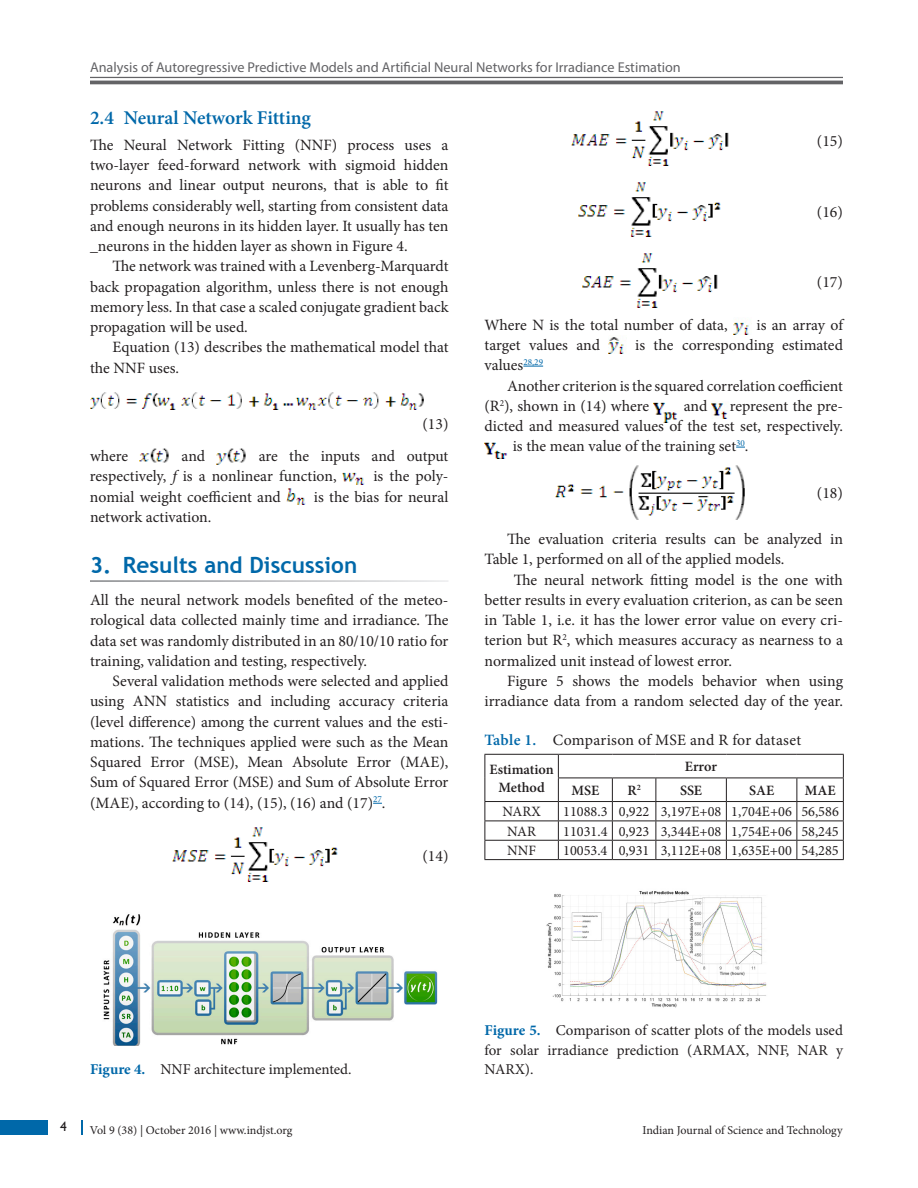
<style>
.page{position:relative;width:918px;height:1188px;background:#fff}
.page>*{position:absolute;margin:0;border:0;box-sizing:border-box;transform-origin:0 0}
.t1{font:700 22.5px "Trebuchet MS";color:#0068a9}
.t2{font:600 19.5px "Minion Pro";color:#0068a9}
.t3{font:15.75px/20.2px "Minion Pro";color:#231f20;text-align:justify}
.t4{font:15px/19.5px "Minion Pro";color:#231f20;text-align:justify}
.t5{font:14.25px "Minion Pro";color:#231f20}
.t6{font:14.25px "Myriad Pro";color:#636366}
.t7{font:600 14.25px/18.8px "Minion Pro";color:#231f20;text-align:center}
.t8{font:13.5px "Gill Sans";color:#231f20}
.t9{font:12px "Minion Pro";color:#231f20}
.s1{font-style:italic}
.s2{font-weight:600;color:#0068a9}
.s3{font-weight:700;color:#0068a9}
</style>
<div class="page">
<hr style="left:90px;top:77px;width:753px;height:1px;background:#636366">
<hr style="left:90px;top:81px;width:753px;height:3px;background:#636366">
<div style="left:0;top:1120px;width:47px;height:15px;background:#0068a9"></div>
<svg style="left:81px;top:1120px;width:1px;height:15px"></svg>
<svg style="left:523px;top:366px;width:20px;height:1px"></svg>
<img style="left:571px;top:111px;width:158px;height:55px">
<img style="left:578px;top:182px;width:143px;height:54px">
<img style="left:582px;top:253px;width:136px;height:54px">
<img style="left:733px;top:322px;width:16px;height:12px">
<img style="left:609px;top:337px;width:15px;height:17px">
<img style="left:654px;top:402px;width:24px;height:21px">
<img style="left:712px;top:401px;width:16px;height:17px">
<img style="left:484px;top:442px;width:24px;height:17px">
<img style="left:555px;top:465px;width:190px;height:55px">
<img style="left:90px;top:392px;width:334px;height:18px">
<img style="left:140px;top:448px;width:29px;height:15px">
<img style="left:217px;top:448px;width:29px;height:17px">
<img style="left:343px;top:472px;width:22px;height:13px">
<img style="left:286px;top:488px;width:20px;height:17px">
<img style="left:173px;top:827px;width:165px;height:55px">
<img style="left:103px;top:914px;width:335px;height:132px">
<hr style="left:484px;top:754px;width:74px;height:1px;background:#231f20">
<hr style="left:558px;top:754px;width:54px;height:1px;background:#231f20">
<hr style="left:612px;top:754px;width:44px;height:1px;background:#231f20">
<hr style="left:656px;top:754px;width:70px;height:1px;background:#231f20">
<hr style="left:726px;top:754px;width:71px;height:1px;background:#231f20">
<hr style="left:797px;top:754px;width:47px;height:1px;background:#231f20">
<hr style="left:558px;top:778px;width:54px;height:1px;background:#231f20">
<hr style="left:612px;top:778px;width:44px;height:1px;background:#231f20">
<hr style="left:656px;top:778px;width:70px;height:1px;background:#231f20">
<hr style="left:726px;top:778px;width:71px;height:1px;background:#231f20">
<hr style="left:797px;top:778px;width:47px;height:1px;background:#231f20">
<hr style="left:484px;top:801px;width:74px;height:1px;background:#231f20">
<hr style="left:558px;top:801px;width:54px;height:1px;background:#231f20">
<hr style="left:612px;top:801px;width:44px;height:1px;background:#231f20">
<hr style="left:656px;top:801px;width:70px;height:1px;background:#231f20">
<hr style="left:726px;top:801px;width:71px;height:1px;background:#231f20">
<hr style="left:797px;top:801px;width:47px;height:1px;background:#231f20">
<hr style="left:484px;top:821px;width:74px;height:1px;background:#231f20">
<hr style="left:558px;top:821px;width:54px;height:1px;background:#231f20">
<hr style="left:612px;top:821px;width:44px;height:1px;background:#231f20">
<hr style="left:656px;top:821px;width:70px;height:1px;background:#231f20">
<hr style="left:726px;top:821px;width:71px;height:1px;background:#231f20">
<hr style="left:797px;top:821px;width:47px;height:1px;background:#231f20">
<hr style="left:484px;top:840px;width:74px;height:1px;background:#231f20">
<svg style="left:484px;top:755px;width:1px;height:104px"></svg>
<hr style="left:558px;top:840px;width:54px;height:1px;background:#231f20">
<svg style="left:558px;top:755px;width:1px;height:104px"></svg>
<hr style="left:612px;top:840px;width:44px;height:1px;background:#231f20">
<svg style="left:612px;top:778px;width:1px;height:81px"></svg>
<hr style="left:656px;top:840px;width:70px;height:1px;background:#231f20">
<svg style="left:656px;top:778px;width:1px;height:81px"></svg>
<hr style="left:726px;top:840px;width:71px;height:1px;background:#231f20">
<svg style="left:726px;top:778px;width:1px;height:81px"></svg>
<hr style="left:797px;top:840px;width:47px;height:1px;background:#231f20">
<svg style="left:796px;top:778px;width:1px;height:81px"></svg>
<svg style="left:843px;top:755px;width:1px;height:104px"></svg>
<hr style="left:484px;top:859px;width:74px;height:1px;background:#231f20">
<hr style="left:558px;top:859px;width:54px;height:1px;background:#231f20">
<hr style="left:612px;top:859px;width:44px;height:1px;background:#231f20">
<hr style="left:656px;top:859px;width:70px;height:1px;background:#231f20">
<hr style="left:726px;top:859px;width:71px;height:1px;background:#231f20">
<hr style="left:797px;top:859px;width:47px;height:1px;background:#231f20">
<img style="left:546px;top:891px;width:221px;height:117px">
<p class="t6" style="left:90px;top:59px;width:592px">Analysis of Autoregressive Predictive Models and Artificial Neural Networks for Irradiance Estimation</p>
<p class="t2" style="left:90px;top:104px;width:223px">2.4 Neural Network Fitting</p>
<p class="t3" style="left:90px;top:135px;width:360px">The Neural Network Fitting (NNF) process uses a two-layer feed-forward network with sigmoid hidden neurons and linear output neurons, that is able to fit problems considerably well, starting from consistent data and enough neurons in its hidden layer. It usually has ten _neurons in the hidden layer as shown in Figure 4.</p>
<p class="t3" style="left:90px;top:256px;width:360px;text-indent:23px">The network was trained with a Levenberg-Marquardt back propagation algorithm, unless there is not enough memory less. In that case a scaled conjugate gradient back propagation will be used.</p>
<p class="t3" style="left:90px;top:337px;width:360px;text-indent:23px">Equation (13) describes the mathematical model that the NNF uses.</p>
<p class="t3" style="left:422px;top:414px;width:28px">(13)</p>
<p class="t3" style="left:90px;top:446px;width:40px">where</p>
<p class="t3" style="left:182px;top:446px;width:25px">and</p>
<p class="t3" style="left:90px;top:446px;width:360px;text-indent:169px">are the inputs and output respectively, <span class="s1">f</span> is a nonlinear function,</p>
<p class="t3" style="left:373px;top:466px;width:77px">is the poly-</p>
<p class="t3" style="left:90px;top:487px;width:192px">nomial weight coefficient and</p>
<p class="t3" style="left:314px;top:486px;width:136px">is the bias for neural</p>
<p class="t3" style="left:90px;top:507px;width:123px">network activation.</p>
<h1 class="t1" style="left:90px;top:551px;width:269px">3. Results and Discussion</h1>
<p class="t3" style="left:90px;top:590px;width:360px">All the neural network models benefited of the meteo&shy;rological data collected mainly time and irradiance. The data set was randomly distributed in an 80/10/10 ratio for training, validation and testing, respectively.</p>
<p class="t3" style="left:90px;top:671px;width:360px;text-indent:23px">Several validation methods were selected and applied using ANN statistics and including accuracy criteria (level difference) among the current values and the esti&shy;mations. The techniques applied were such as the Mean Squared Error (MSE), Mean Absolute Error (MAE), Sum of Squared Error (MSE) and Sum of Absolute Error (MAE), according to (14), (15), (16) and (17)<sup>27</sup>.</p>
<p class="t3" style="left:422px;top:846px;width:28px">(14)</p>
<p class="t3" style="left:817px;top:130px;width:28px">(15)</p>
<p class="t3" style="left:817px;top:201px;width:28px">(16)</p>
<p class="t3" style="left:817px;top:272px;width:28px">(17)</p>
<p class="t3" style="left:484px;top:315px;width:245px">Where N is the total number of data,</p>
<p class="t3" style="left:757px;top:315px;width:88px">is an array of</p>
<p class="t3" style="left:484px;top:335px;width:117px">target values and</p>
<p class="t3" style="left:635px;top:335px;width:209px">is the corresponding estimated</p>
<p class="t3" style="left:484px;top:355px;width:60px">values<sup>28,29</sup></p>
<p class="t3" style="left:507px;top:376px;width:337px">Another criterion is the squared correlation coefficient</p>
<p class="t3" style="left:484px;top:396px;width:166px">(R<sup>2</sup>), shown in (14) where</p>
<p class="t3" style="left:684px;top:396px;width:25px">and</p>
<p class="t3" style="left:730px;top:396px;width:115px">represent the pre-</p>
<p class="t3" style="left:484px;top:416px;width:360px">dicted and measured values of the test set, respectively.</p>
<p class="t3" style="left:513px;top:436px;width:237px">is the mean value of the training set<sup>30</sup>.</p>
<p class="t3" style="left:817px;top:483px;width:28px">(18)</p>
<p class="t3" style="left:484px;top:529px;width:360px;text-indent:23px">The evaluation criteria results can be analyzed in<br>Table 1, performed on all of the applied models.</p>
<p class="t3" style="left:484px;top:570px;width:360px;text-indent:29px">The neural network fitting model is the one with better results in every evaluation criterion, as can be seen in Table 1, i.e. it has the lower error value on every cri&shy;terion but R<sup>2</sup>, which measures accuracy as nearness to a normalized unit instead of lowest error.</p>
<p class="t3" style="left:484px;top:671px;width:360px;text-align:right">Figure 5 shows the models behavior when using irradiance data from a random selected day of the year.</p>
<p class="t3" style="left:484px;top:730px;width:318px"><span class="s2">Table 1.</span> Comparison of MSE and R for dataset</p>
<p class="t7" style="left:489px;top:760px;width:66px">Estimation<br>Method</p>
<p class="t7" style="left:685px;top:757px;width:34px">Error</p>
<p class="t7" style="left:572px;top:781px;width:29px">MSE</p>
<p class="t7" style="left:627px;top:781px;width:15px">R<sup>2</sup></p>
<p class="t7" style="left:680px;top:781px;width:24px">SSE</p>
<p class="t7" style="left:749px;top:781px;width:27px">SAE</p>
<p class="t7" style="left:805px;top:781px;width:32px">MAE</p>
<p class="t5" style="left:502px;top:802px;width:40px">NARX</p>
<p class="t5" style="left:563px;top:802px;width:277px">11088.3 0,922 3,197E+08 1,704E+06 56,586</p>
<p class="t5" style="left:507px;top:822px;width:30px">NAR</p>
<p class="t5" style="left:563px;top:822px;width:277px">11031.4 0,923 3,344E+08 1,754E+06 58,245</p>
<p class="t5" style="left:507px;top:841px;width:30px">NNF</p>
<p class="t5" style="left:563px;top:841px;width:277px">10053.4 0,931 3,112E+08 1,635E+00 54,285</p>
<p class="t4" style="left:90px;top:1059px;width:263px"><span class="s3">Figure 4.</span> NNF architecture implemented.</p>
<p class="t8" style="left:60px;top:1118px;width:8px">4</p>
<p class="t9" style="left:90px;top:1123px;width:204px">Vol 9 (38) | October 2016 | www.indjst.org</p>
<p class="t4" style="left:484px;top:1021px;width:360px"><span class="s3">Figure 5.</span> Comparison of scatter plots of the models used for solar irradiance prediction (ARMAX, NNF, NAR y NARX).</p>
<p class="t9" style="left:642px;top:1123px;width:202px">Indian Journal of Science and Technology</p>
</div>
